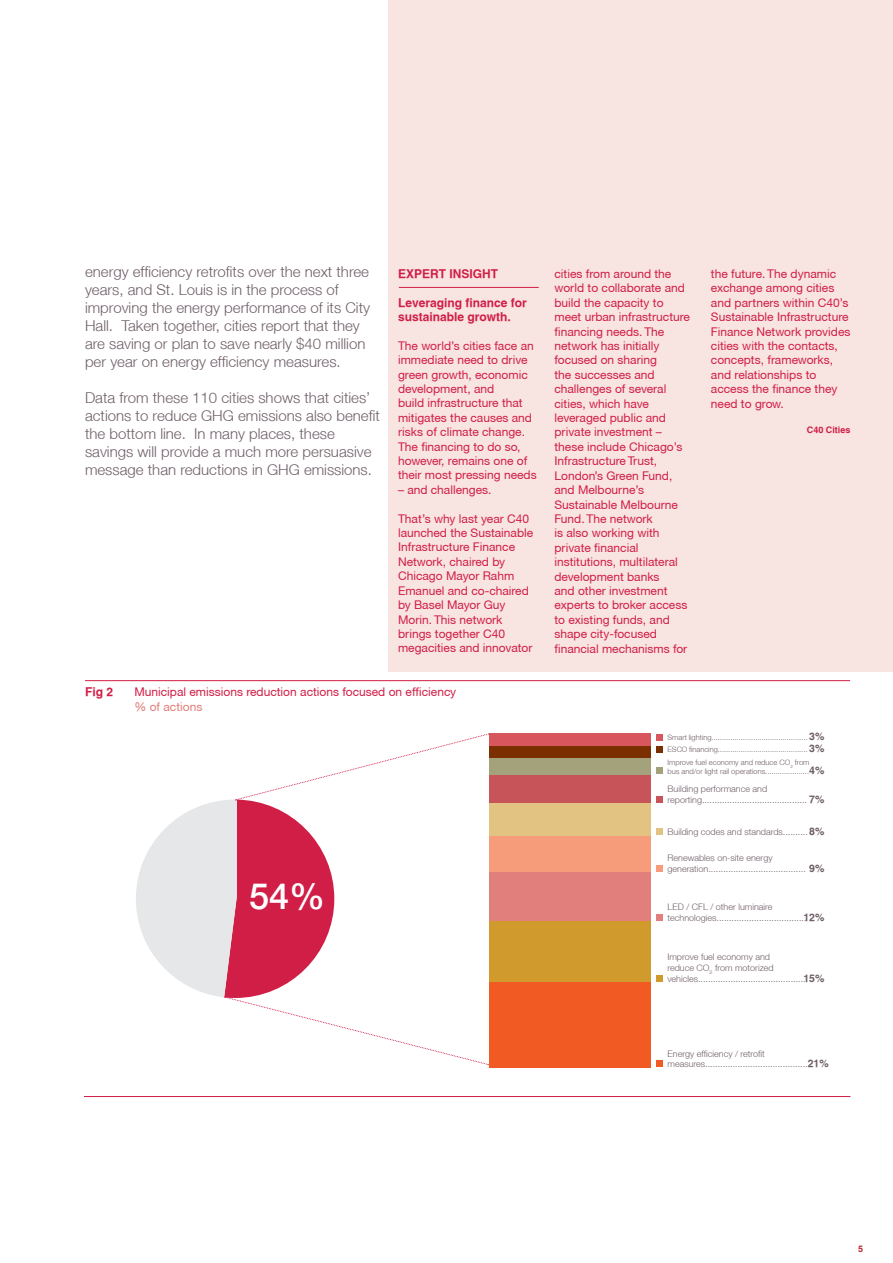
<style>
.page{position:relative;width:893px;height:1263px;background:#fff}
.page>*{position:absolute;margin:0;border:0;box-sizing:border-box;transform-origin:0 0}
.t1{font:500 36px "Helvetica Neue LT";color:#fff}
.t2{font:300 15px/18px "Helvetica Neue LT";color:#6e5d67}
.t3{font:12px/14.4px "Helvetica Neue CE";color:#d11e46}
.t4{font:700 12px/14.4px "Helv";color:#d11e46}
.t5{font:12px "Helvetica Neue CE";color:#e07f7b}
.t6{font:700 10.5px "Helv";color:#6e5d67}
.t7{font:300 9px/10.8px "Helvetica Neue LT";color:#6e5d67}
.t8{font:700 9px "Helv";color:#d11e46}
.t9{font:700 9px "Helv";color:#b8292f}
.t10{font:300 7.5px/9px "Helvetica Neue LT";color:#6e5d67}
.s1{font-family:"Helv";font-weight:700;font-size:10.5px}
</style>
<div class="page">
<div style="left:388px;top:0;width:505px;height:672px;background:#f8e5e1"></div>
<hr style="left:85px;top:680px;width:765px;height:1px;background:#d11e46">
<svg style="left:136px;top:733px;width:354px;height:332px"></svg>
<div style="left:489px;top:982px;width:162px;height:85px;background:#f15a22"></div>
<div style="left:489px;top:921px;width:162px;height:61px;background:#d09b2c"></div>
<div style="left:489px;top:872px;width:162px;height:49px;background:#e07f7b"></div>
<div style="left:489px;top:835px;width:162px;height:37px;background:#f79c7b"></div>
<div style="left:489px;top:803px;width:162px;height:32px;background:#e3c381"></div>
<div style="left:489px;top:774px;width:162px;height:29px;background:#c65458"></div>
<div style="left:489px;top:758px;width:162px;height:16px;background:#a3a27a"></div>
<div style="left:489px;top:746px;width:162px;height:12px;background:#7b2e00"></div>
<div style="left:489px;top:734px;width:162px;height:12px;background:#d8575e"></div>
<div style="left:656px;top:1060px;width:6px;height:7px;background:#f15a22"></div>
<div style="left:656px;top:975px;width:6px;height:7px;background:#d09b2c"></div>
<div style="left:656px;top:914px;width:6px;height:7px;background:#e07f7b"></div>
<div style="left:656px;top:865px;width:6px;height:7px;background:#f79c7b"></div>
<hr style="left:84px;top:1096px;width:766px;height:1px;background:#d11e46">
<div style="left:656px;top:828px;width:6px;height:7px;background:#e3c381"></div>
<div style="left:656px;top:796px;width:6px;height:7px;background:#c65458"></div>
<div style="left:656px;top:767px;width:6px;height:7px;background:#a3a27a"></div>
<div style="left:656px;top:746px;width:6px;height:7px;background:#7b2e00"></div>
<div style="left:656px;top:734px;width:6px;height:7px;background:#d8575e"></div>
<hr style="left:399px;top:287px;width:140px;height:1px;background:#d11e46">
<p class="t2" style="left:85px;top:262px;width:287px">energy efficiency retrofits over the next three years, and St. Louis is in the process of improving the energy performance of its City Hall. Taken together, cities report that they are saving or plan to save nearly $40 million per year on energy efficiency measures.</p>
<p class="t2" style="left:85px;top:388px;width:296px">Data from these 110 cities shows that cities’ actions to reduce GHG emissions also benefit the bottom line. In many places, these savings will provide a much more persuasive message than reductions in GHG emissions.</p>
<p class="t4" style="left:398px;top:266px;width:102px">EXPERT INSIGHT</p>
<p class="t4" style="left:398px;top:295px;width:130px">Leveraging finance for sustainable growth.</p>
<p class="t3" style="left:398px;top:338px;width:140px">The world’s cities face an immediate need to drive green growth, economic development, and<br>build infrastructure that mitigates the causes and risks of climate change.<br>The financing to do so, however, remains one of their most pressing needs</p>
<p class="t3" style="left:398px;top:482px;width:95px">– and challenges.</p>
<p class="t3" style="left:398px;top:511px;width:137px">That’s why last year C40 launched the Sustainable<br>Infrastructure Finance<br>Network, chaired by<br>Chicago Mayor Rahm<br>Emanuel and co-chaired by Basel Mayor Guy<br>Morin. This network brings together C40 megacities and innovator</p>
<p class="t4" style="left:85px;top:684px;width:30px">Fig 2</p>
<p class="t3" style="left:134px;top:685px;width:323px">Municipal emissions reduction actions focused on efficiency</p>
<p class="t5" style="left:134px;top:699px;width:70px">% of actions</p>
<h1 class="t1" style="left:249px;top:874px;width:78px">54%</h1>
<p class="t3" style="left:554px;top:267px;width:137px">cities from around the world to collaborate and build the capacity to meet urban infrastructure financing needs. The network has initially focused on sharing<br>the successes and challenges of several cities, which have leveraged public and private investment – these include Chicago’s<br>Infrastructure Trust,<br>London’s Green Fund, and Melbourne’s<br>Sustainable Melbourne<br>Fund. The network<br>is also working with private financial institutions, multilateral development banks<br>and other investment experts to broker access to existing funds, and shape city-focused financial mechanisms for</p>
<p class="t3" style="left:711px;top:267px;width:141px">the future. The dynamic exchange among cities and partners within C40’s<br>Sustainable Infrastructure<br>Finance Network provides cities with the contacts, concepts, frameworks, and relationships to access the finance they need to grow.</p>
<p class="t8" style="left:807px;top:424px;width:45px">C40 Cities</p>
<p class="t6" style="left:809px;top:730px;width:17px">3%</p>
<p class="t10" style="left:667px;top:733px;width:142px">Smart lighting..............................................</p>
<p class="t6" style="left:809px;top:742px;width:17px">3%</p>
<p class="t10" style="left:667px;top:745px;width:142px">ESCO financing...........................................</p>
<p class="t10" style="left:667px;top:758px;width:143px">Improve fuel economy and reduce CO<sub>2</sub> from bus and/or light rail operations.....................</p>
<p class="t6" style="left:809px;top:764px;width:17px">4%</p>
<p class="t7" style="left:667px;top:783px;width:141px">Building performance and reporting..........................................</p>
<p class="t6" style="left:809px;top:793px;width:17px">7%</p>
<p class="t6" style="left:809px;top:825px;width:17px">8%</p>
<p class="t7" style="left:667px;top:827px;width:142px">Building codes and standards..........</p>
<p class="t7" style="left:667px;top:852px;width:140px">Renewables on-site energy generation.......................................</p>
<p class="t7" style="left:667px;top:901px;width:141px">LED / CFL / other luminaire technologies....................................</p>
<p class="t6" style="left:809px;top:862px;width:17px">9%</p>
<p class="t6" style="left:803px;top:911px;width:23px">12%</p>
<p class="t7" style="left:667px;top:951px;width:159px">Improve fuel economy and<br>reduce CO<sub>2</sub> from motorized vehicles...........................................<span class="s1">15%</span></p>
<p class="t7" style="left:667px;top:1048px;width:163px">Energy efficiency / retrofit measures.........................................<span class="s1">21%</span></p>
<p class="t9" style="left:858px;top:1244px;width:7px">5</p>
</div>
